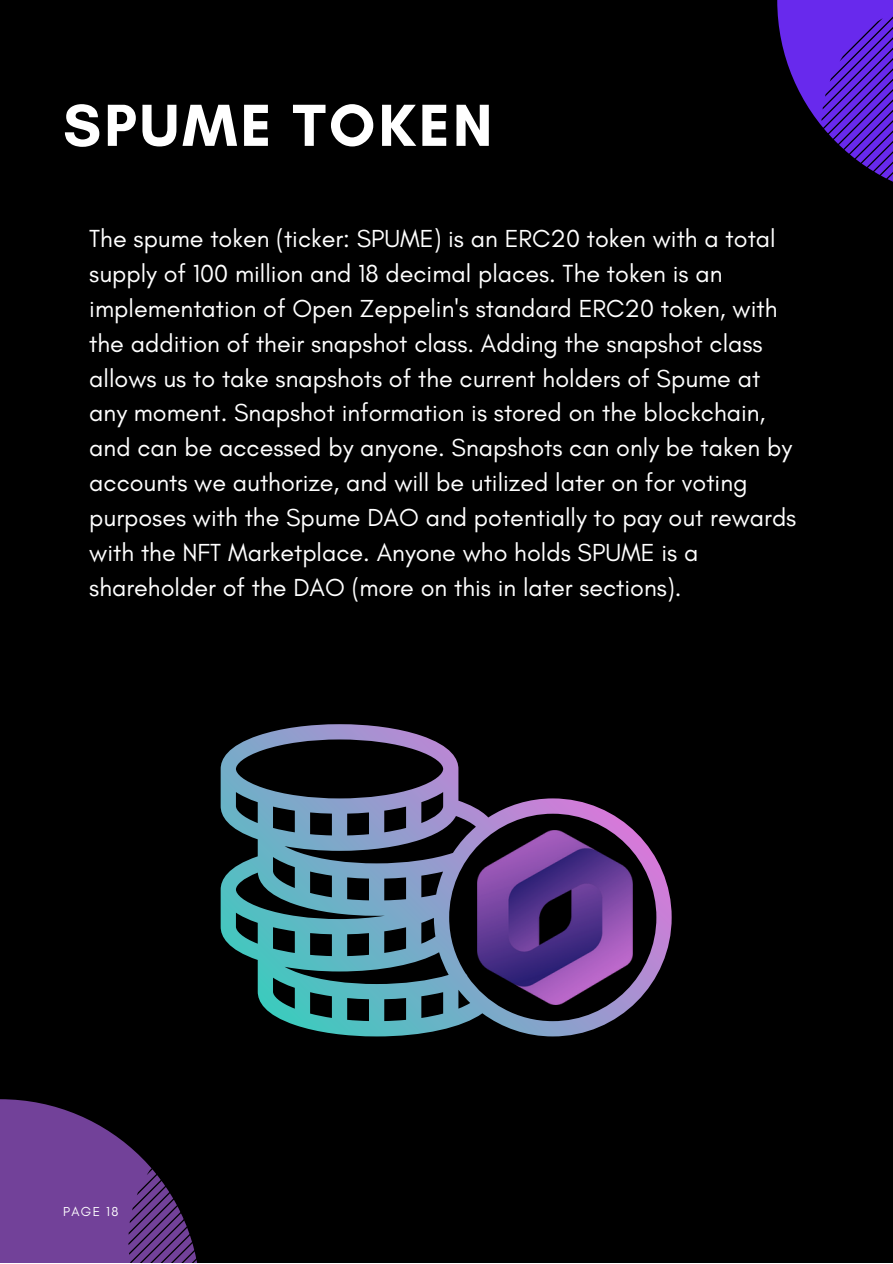
<style>
.page{position:relative;width:893px;height:1264px;background:#fff}
.page>*{position:absolute;margin:0;border:0;box-sizing:border-box;transform-origin:0 0}
.t1{font:700 60.45px "Glacial Indifference";letter-spacing:.05em;color:#fff}
.t2{font:25.05px/34.8px "Glacial Indifference";color:#fff}
.t3{font:13.2px "Glacial Indifference";letter-spacing:.1em;color:#fff}
</style>
<div class="page">
<div style="left:0;top:0;width:892px;height:1262px;background:#000"></div>
<svg style="left:777px;top:0;width:115px;height:182px"></svg>
<svg style="left:0;top:1099px;width:197px;height:163px"></svg>
<svg style="left:221px;top:724px;width:450px;height:312px"></svg>
<div style="left:459px;top:821px;width:191px;height:192px;background:#000;border-radius:50%"></div>
<img style="left:477px;top:830px;width:155px;height:174px">
<h1 class="t1" style="left:63px;top:88px;width:431px">SPUME TOKEN</h1>
<p class="t2" style="left:89px;top:221px;width:708px">The spume token (ticker: SPUME) is an ERC20 token with a total supply of 100 million and 18 decimal places. The token is an implementation of Open Zeppelin's standard ERC20 token, with the addition of their snapshot class. Adding the snapshot class allows us to take snapshots of the current holders of Spume at any moment. Snapshot information is stored on the blockchain, and can be accessed by anyone. Snapshots can only be taken by accounts we authorize, and will be utilized later on for voting purposes with the Spume DAO and potentially to pay out rewards with the NFT Marketplace. Anyone who holds SPUME is a shareholder of the DAO (more on this in later sections).</p>
<p class="t3" style="left:63px;top:1203px;width:57px">PAGE 18</p>
</div>
